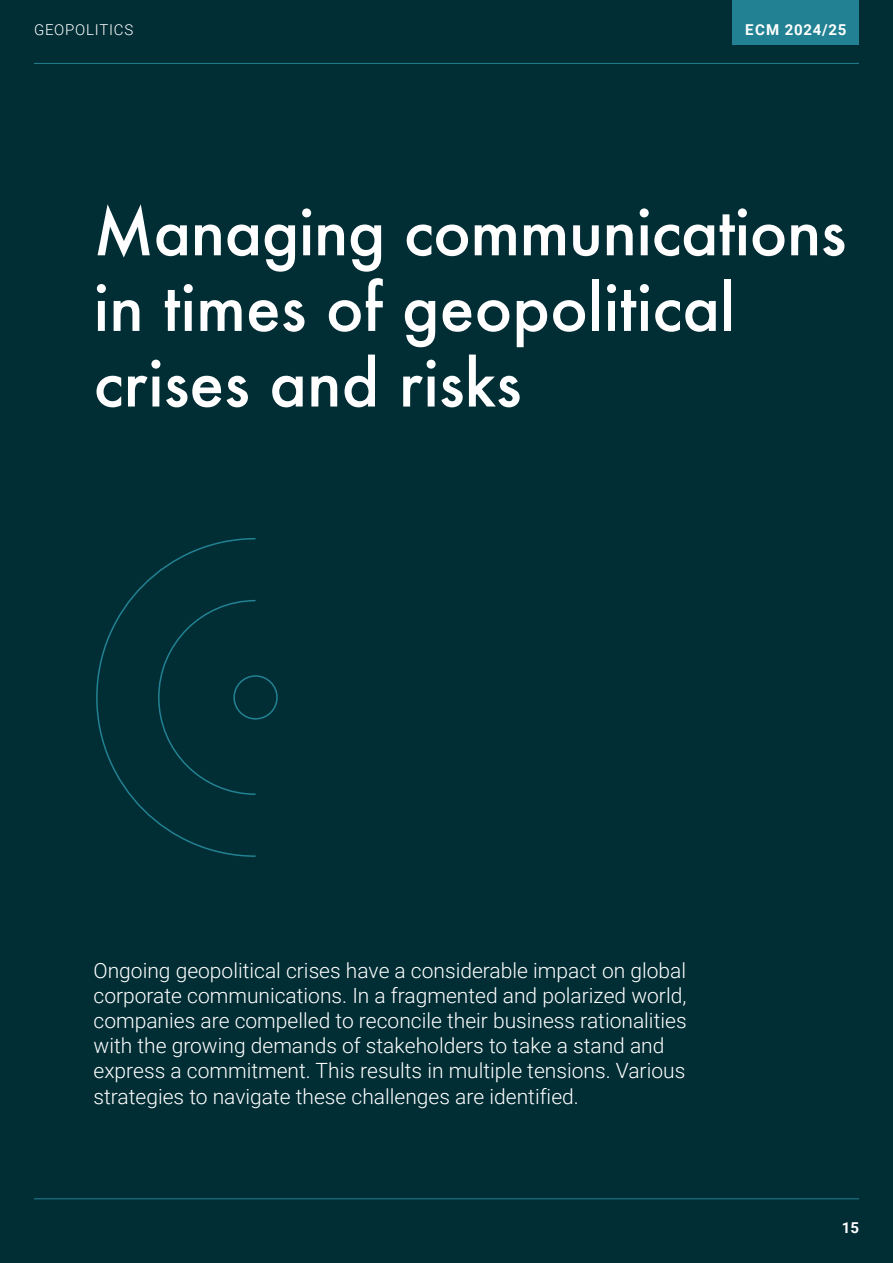
<style>
.page{position:relative;width:893px;height:1263px;background:#012d34}
.page>*{position:absolute;margin:0;border:0;box-sizing:border-box;transform-origin:0 0}
.H1{font:500 63px "Futura";color:#fff}
.Fließtext_Kapitel{font:300 21px "Roboto";color:#fff}
.t1{font:700 15px "Roboto";letter-spacing:.05em;color:#fff}
.t2{font:300 15px "Roboto";letter-spacing:.05em;color:#fff}
</style>
<div class="page">
<hr style="left:34px;top:1198px;width:825px;height:1px;background:#228293">
<hr style="left:34px;top:63px;width:825px;height:1px;background:#228293">
<svg style="left:96px;top:538px;width:182px;height:319px"></svg>
<div style="left:732px;top:0;width:127px;height:45px;background:#228293"></div>
<p class="t2" style="left:34px;top:19px;width:101px">GEOPOLITICS</p>
<p class="t1" style="left:745px;top:19px;width:103px">ECM 2024/25</p>
<h3 class="H1" style="left:94px;top:189px;width:754px">Managing communications</h3>
<h3 class="H1" style="left:94px;top:264px;width:644px">in times of geopolitical</h3>
<h3 class="H1" style="left:94px;top:340px;width:429px">crises and risks</h3>
<h6 class="Fließtext_Kapitel" style="left:94px;top:955px;width:594px">Ongoing geopolitical crises have a considerable impact on global</h6>
<h6 class="Fließtext_Kapitel" style="left:94px;top:980px;width:594px">corporate communications. In a fragmented and polarized world,</h6>
<h6 class="Fließtext_Kapitel" style="left:94px;top:1006px;width:595px">companies are compelled to reconcile their business rationalities</h6>
<h6 class="Fließtext_Kapitel" style="left:94px;top:1031px;width:572px">with the growing demands of stakeholders to take a stand and</h6>
<h6 class="Fließtext_Kapitel" style="left:94px;top:1056px;width:593px">express a commitment. This results in multiple tensions. Various</h6>
<h6 class="Fließtext_Kapitel" style="left:94px;top:1081px;width:487px">strategies to navigate these challenges are identified.</h6>
<p class="t1" style="left:842px;top:1217px;width:19px">15</p>
</div>
